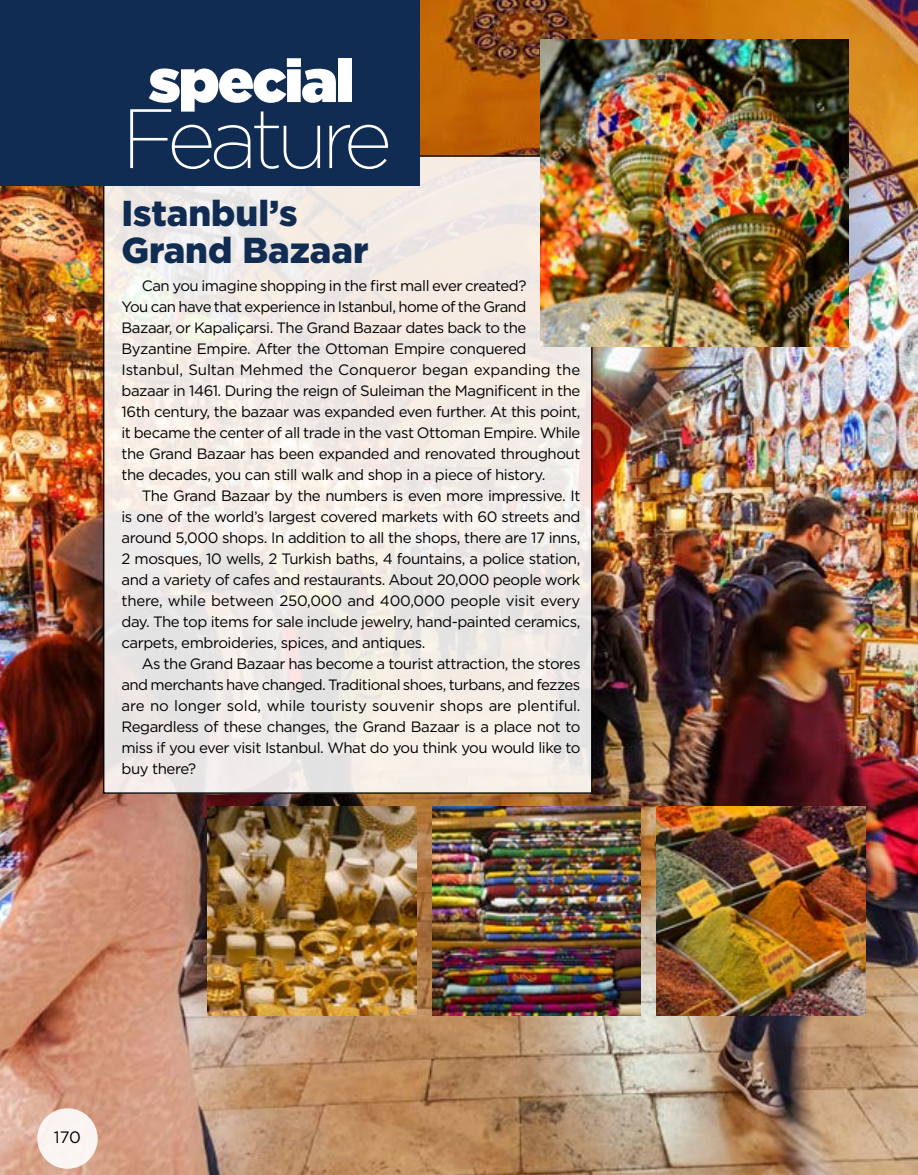
<style>
.page{position:relative;width:918px;height:1175px;background:#fff}
.page>*{position:absolute;margin:0;border:0;box-sizing:border-box;transform-origin:0 0}
.t1{font:200 84px "Gotham";letter-spacing:-.08em;color:#fff}
.t2{font:900 60px "Gotham";letter-spacing:-.025em;color:#fff}
.t3{font:900 36px/37.5px "Gotham";color:#102c52}
.t4{font:16.5px "Gotham";color:#000}
.t5{font:15px/21px "Gotham";letter-spacing:-.03em;color:#000;text-align:justify}
</style>
<div class="page">
<img style="left:0;top:0;width:918px;height:1174px">
<img style="left:657px;top:806px;width:209px;height:209px">
<img style="left:432px;top:806px;width:209px;height:209px">
<img style="left:207px;top:806px;width:209px;height:209px">
<svg style="left:106px;top:158px;width:484px;height:633px;background:#f0eae6"></svg>
<div style="left:0;top:0;width:419px;height:185px;background:#102c52"></div>
<img style="left:540px;top:39px;width:309px;height:307px">
<div style="left:37px;top:1108px;width:61px;height:60px;background:#faf4f2;border-radius:50%"></div>
<h2 class="t2" style="left:149px;top:38px;width:207px">special</h2>
<h1 class="t1" style="left:122px;top:86px;width:272px">Feature</h1>
<h3 class="t3" style="left:122px;top:194px;width:248px">Istanbul’s<br>Grand Bazaar</h3>
<p class="t5" style="left:122px;top:275px;width:460px;text-align:left;text-indent:20px">Can you imagine shopping in the first mall ever created?<br>You can have that experience in Istanbul, home of the Grand Bazaar, or Kapaliçarsi. The Grand Bazaar dates back to the Byzantine Empire. After the Ottoman Empire conquered Istanbul, Sultan Mehmed the Conqueror began expanding the bazaar in 1461. During the reign of Suleiman the Magnificent in the 16th century, the bazaar was expanded even further. At this point, it became the center of all trade in the vast Ottoman Empire. While the Grand Bazaar has been expanded and renovated throughout the decades, you can still walk and shop in a piece of history.</p>
<p class="t5" style="left:122px;top:485px;width:461px;text-indent:20px">The Grand Bazaar by the numbers is even more impressive. It is one of the world’s largest covered markets with 60 streets and around 5,000 shops. In addition to all the shops, there are 17 inns, 2 mosques, 10 wells, 2 Turkish baths, 4 fountains, a police station, and a variety of cafes and restaurants. About 20,000 people work there, while between 250,000 and 400,000 people visit every day. The top items for sale include jewelry, hand-painted ceramics, carpets, embroideries, spices, and antiques.</p>
<p class="t5" style="left:122px;top:653px;width:461px;text-indent:20px">As the Grand Bazaar has become a tourist attraction, the stores and merchants have changed. Traditional shoes, turbans, and fezzes are no longer sold, while touristy souvenir shops are plentiful.<br>Regardless of these changes, the Grand Bazaar is a place not to miss if you ever visit Istanbul. What do you think you would like to buy there?</p>
<p class="t4" style="left:54px;top:1126px;width:29px">170</p>
</div>
